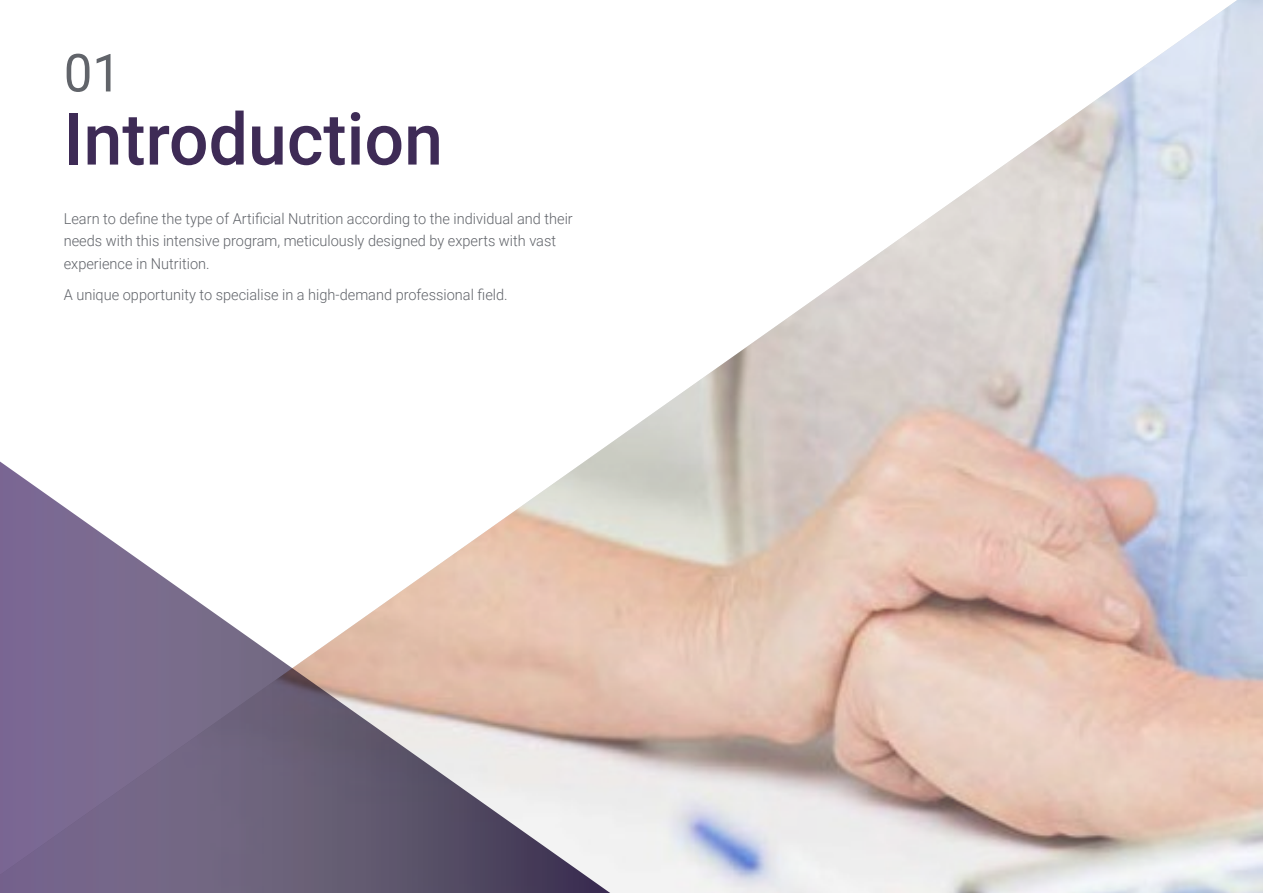
<style>
.page{position:relative;width:1263px;height:893px;background:#fff}
.page>*{position:absolute;margin:0;border:0;box-sizing:border-box;transform-origin:0 0}
.t1{font:500 72px "Roboto";color:#3e2b56}
.t2{font:52.5px "Roboto";color:#61646a}
.t3{font:300 15px/22.5px "Roboto";color:#61646a}
</style>
<div class="page">
<img style="left:607px;top:0;width:656px;height:893px">
<svg style="left:0;top:446px;width:640px;height:447px"></svg>
<h2 class="t2" style="left:64px;top:36px;width:59px">01</h2>
<h1 class="t1" style="left:64px;top:89px;width:381px">Introduction</h1>
<p class="t3" style="left:64px;top:207px;width:511px">Learn to define the type of Artificial Nutrition according to the individual and their needs with this intensive program, meticulously designed by experts with vast experience in Nutrition.</p>
<p class="t3" style="left:64px;top:283px;width:445px">A unique opportunity to specialise in a high-demand professional field.</p>
</div>
